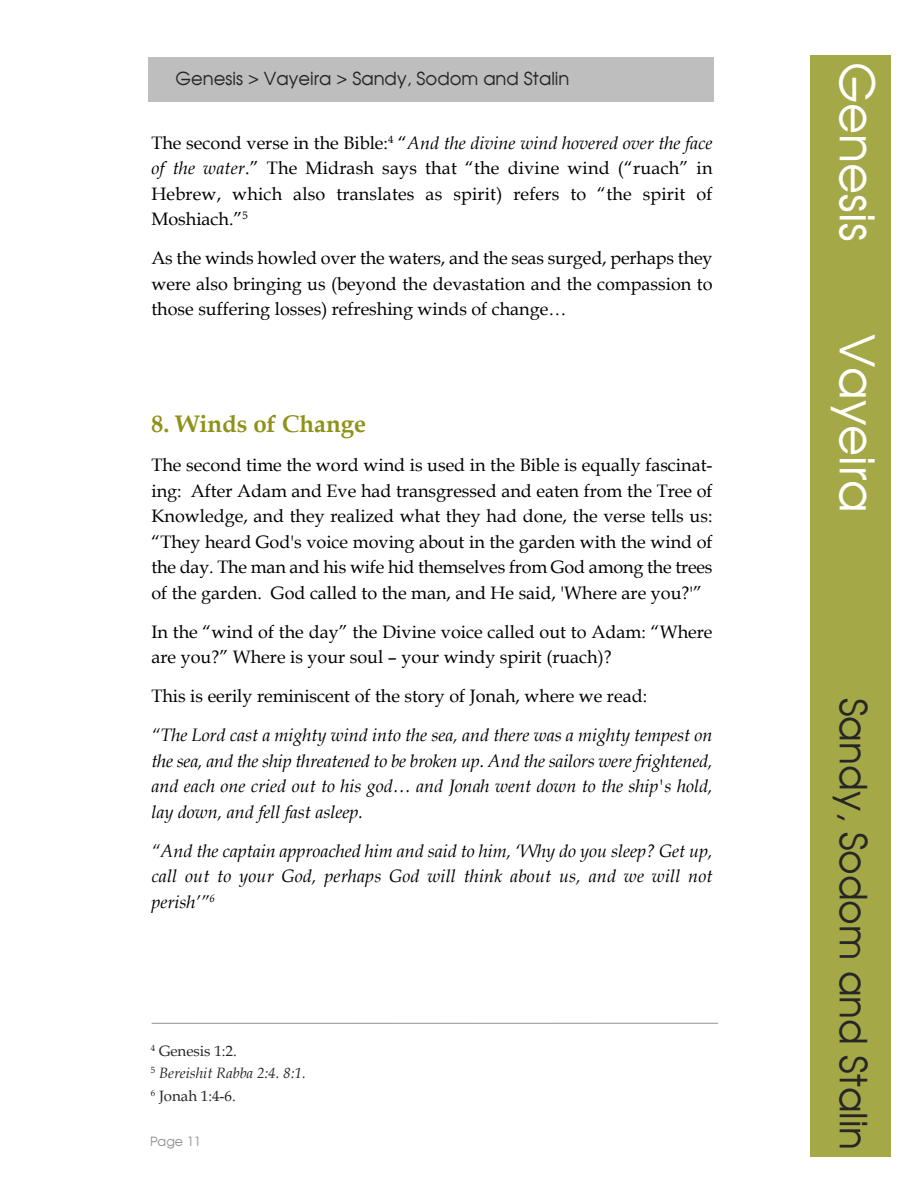
<style>
.page{position:relative;width:918px;height:1188px;background:#fff}
.page>*{position:absolute;margin:0;border:0;box-sizing:border-box;transform-origin:0 0}
.t1{font:47.7px "Avalon Plain";color:#fff}
.t2{font:37.5px "Avalon Plain";color:#272627}
.t3{font:700 24px "Book Antiqua";color:#8e9218}
.t4{font:18px/25.5px "Book Antiqua";color:#000;text-align:justify}
.t5{font:italic 18px/25.5px "Book Antiqua";color:#000;text-align:justify}
.t6{font:18px "Avalon Plain";color:#272627}
.t7{font:15px/22.5px "Book Antiqua";color:#272627}
.t8{font:12.75px "Avalon Plain";color:#939393}
.s1{font-style:italic}
</style>
<div class="page">
<div style="left:810px;top:55px;width:81px;height:1101px;background:#a5a846"></div>
<div style="left:148px;top:57px;width:566px;height:45px;background:#bebebe"></div>
<hr style="left:152px;top:1023px;width:566px;height:1px;background:#939393">
<p class="t6" style="left:176px;top:71px;width:395px">Genesis &gt; Vayeira &gt; Sandy, Sodom and Stalin</p>
<h1 class="t1" style="left:876px;top:62px;width:181px;rotate:90deg">Genesis</h1>
<p class="t4" style="left:151px;top:130px;width:563px">The second verse in the Bible:<sup>4</sup> “<span class="s1">And the divine wind hovered over the face of the water</span>.” The Midrash says that “the divine wind (“ruach” in Hebrew, which also translates as spirit) refers to “the spirit of Moshiach.”<sup>5</sup></p>
<p class="t4" style="left:151px;top:245px;width:563px">As the winds howled over the waters, and the seas surged, perhaps they were also bringing us (beyond the devastation and the compassion to those suffering losses) refreshing winds of change…</p>
<h3 class="t3" style="left:151px;top:410px;width:216px">8. Winds of change</h3>
<p class="t4" style="left:151px;top:452px;width:563px">The second time the word wind is used in the Bible is equally fascinat&shy;ing: After Adam and Eve had transgressed and eaten from the Tree of Knowledge, and they realized what they had done, the verse tells us: “They heard God's voice moving about in the garden with the wind of the day. The man and his wife hid themselves from God among the trees of the garden. God called to the man, and He said, 'Where are you?'”</p>
<p class="t4" style="left:151px;top:619px;width:563px">In the “wind of the day” the Divine voice called out to Adam: “Where are you?” Where is your soul – your windy spirit (ruach)?</p>
<p class="t4" style="left:151px;top:683px;width:497px">This is eerily reminiscent of the story of Jonah, where we read:</p>
<p class="t5" style="left:151px;top:722px;width:563px">“The Lord cast a mighty wind into the sea, and there was a mighty tempest on the sea, and the ship threatened to be broken up. And the sailors were frightened, and each one cried out to his god… and Jonah went down to the ship's hold, lay down, and fell fast asleep.</p>
<p class="t5" style="left:151px;top:838px;width:563px">“And the captain approached him and said to him, ‘Why do you sleep? Get up, call out to your God, perhaps God will think about us, and we will not perish’”<sup>6</sup></p>
<p class="t7" style="left:151px;top:1040px;width:157px"><sup>4</sup> Genesis 1:2.<br><sup>5</sup> <span class="s1">Bereishit Rabba 2:4. 8:1.<br></span><sup>6</sup> Jonah 1:4-6.</p>
<p class="t8" style="left:150px;top:1136px;width:52px">Page 11</p>
<h1 class="t1" style="left:876px;top:334px;width:181px;rotate:90deg">Vayeira</h1>
<h2 class="t2" style="left:868px;top:698px;width:454px;rotate:90deg">Sandy, Sodom and Stalin</h2>
</div>
